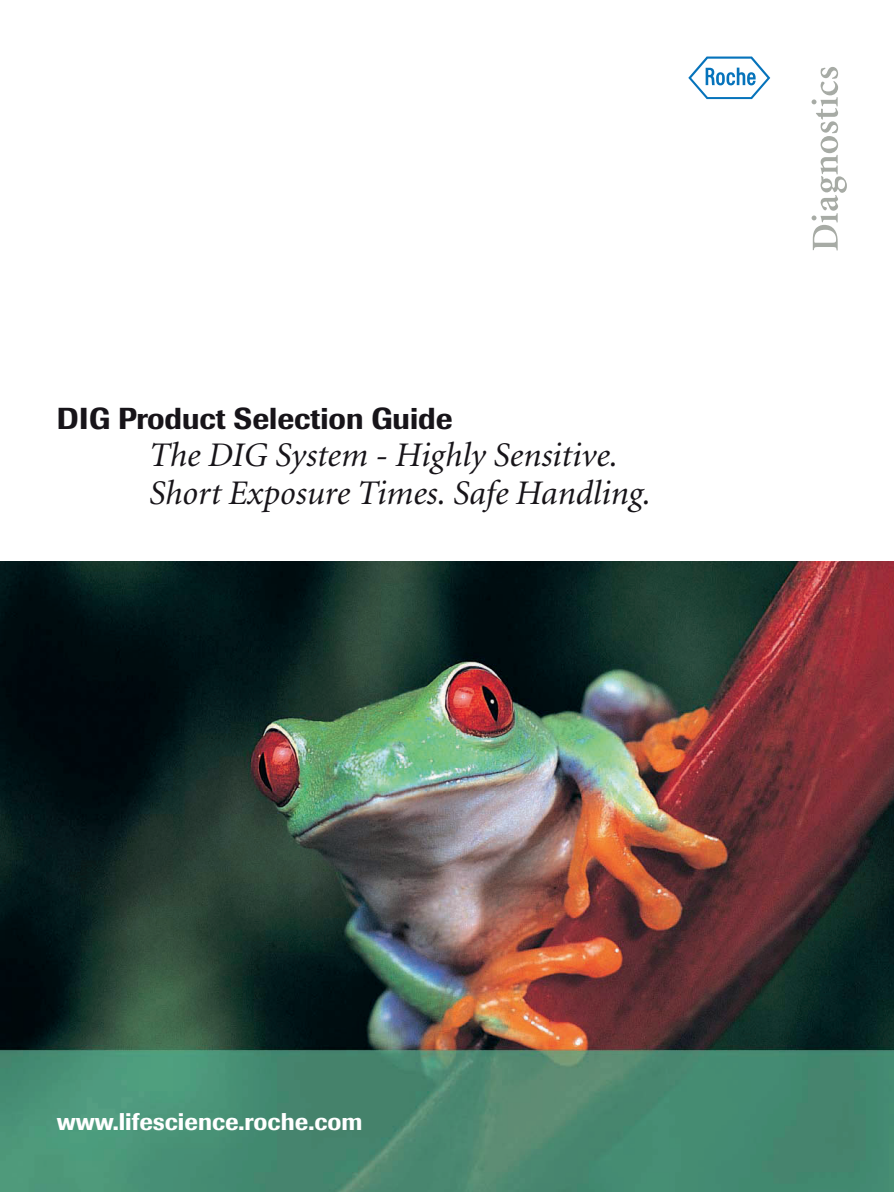
<style>
.page{position:relative;width:894px;height:1192px;background:#fff}
.page>*{position:absolute;margin:0;border:0;box-sizing:border-box;transform-origin:0 0}
.t1{font:italic 34.5px/37.5px "Minion";color:#171419}
.t2{font:500 30px "Imago";color:#171419}
.t3{font:500 24px "Imago";color:#fff}
</style>
<div class="page">
<hr style="left:893px;top:330px;width:1px;height:765px;background:#ec9a93">
<hr style="left:893px;top:456px;width:1px;height:639px;background:#dc2552">
<img style="left:0;top:56px;width:893px;height:1135px">
<p class="t2" style="left:57px;top:407px;width:397px">DIG Product Selection Guide</p>
<p class="t1" style="left:149px;top:439px;width:503px">The DIG System - Highly Sensitive.<br>Short Exposure Times. Safe Handling.</p>
<p class="t3" style="left:57px;top:1112px;width:307px">www.lifescience.roche.com</p>
</div>
